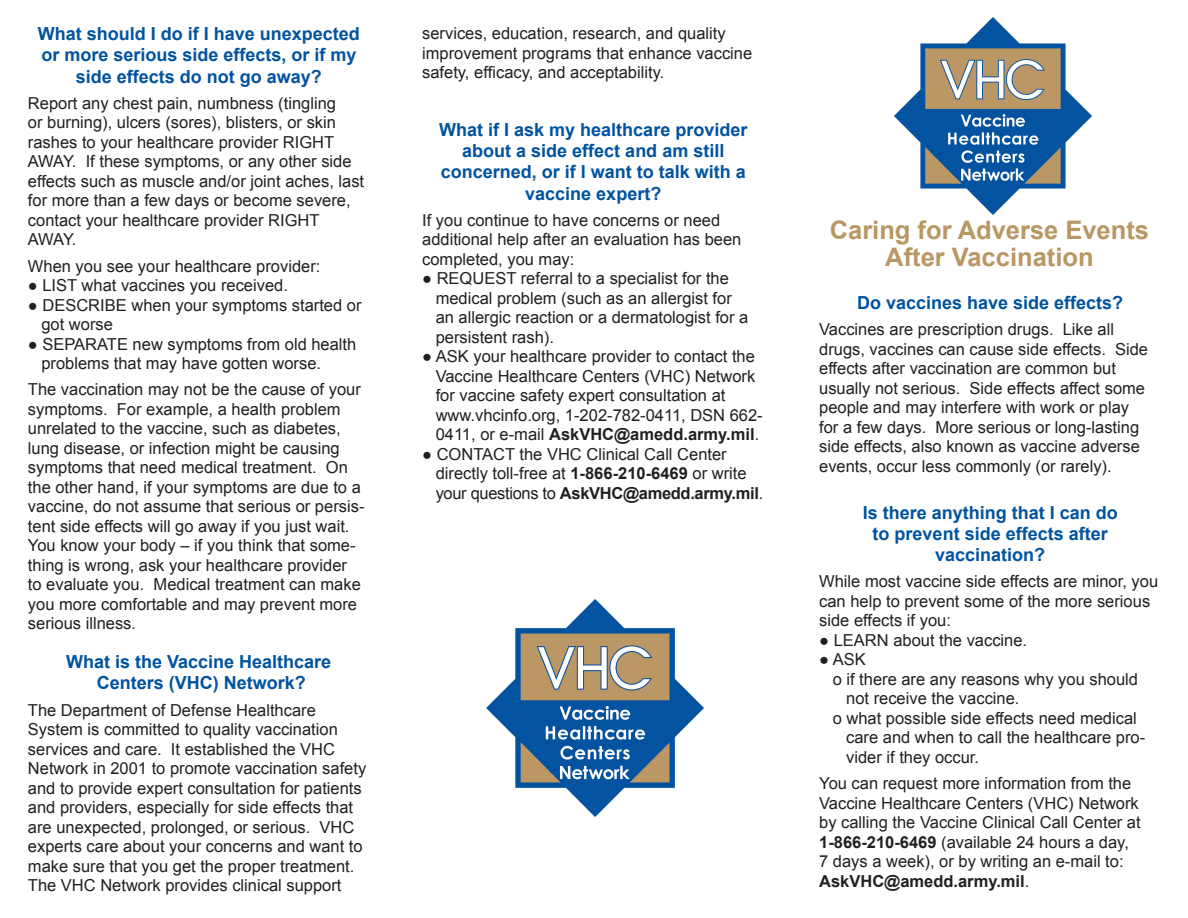
<style>
.page{position:relative;width:1188px;height:918px;background:#fff}
.page>*{position:absolute;margin:0;border:0;box-sizing:border-box;transform-origin:0 0}
.t1{font:700 25.5px/27px "Arial";color:#b99764;text-align:center}
.t2{font:700 18px/21.3px "Arial";color:#0153a0;text-align:center}
.t3{font:16.5px/19.5px "Arial";color:#231f20}
.s1{font-size:15.75px}
.s2{font-weight:700}
</style>
<div class="page">
<img style="left:894px;top:17px;width:197px;height:198px">
<img style="left:486px;top:599px;width:218px;height:217px">
<p class="t2" style="left:38px;top:24px;width:324px">What should I do if I have unexpected or more serious side effects, or if my side effects do not go away?</p>
<p class="t3" style="left:28px;top:94px;width:338px">Report any chest pain, numbness (tingling<br>or burning), ulcers (sores), blisters, or skin rashes to your healthcare provider RIGHT AWAY. If these symptoms, or any other side effects such as muscle and/or joint aches, last for more than a few days or become severe, contact your healthcare provider RIGHT AWAY.</p>
<p class="t3" style="left:28px;top:256px;width:294px">When you see your healthcare provider:</p>
<p class="t3" style="left:28px;top:276px;width:262px">● LIST what vaccines you received.</p>
<p class="t3" style="left:41px;top:295px;width:322px;text-indent:-14px">● DESCRIBE when your symptoms started or got worse</p>
<p class="t3" style="left:41px;top:334px;width:316px;text-indent:-13px">● SEPARATE new symptoms from old health problems that may have gotten worse.</p>
<p class="t3" style="left:28px;top:380px;width:338px">The vaccination may not be the cause of your symptoms. For example, a health problem unrelated to the vaccine, such as diabetes, lung disease, or infection might be causing symptoms that need medical treatment. On the other hand, if your symptoms are due to a vaccine, do not assume that serious or persis&shy;tent side effects will go away if you just wait.<br>You know your body – if you think that some&shy;thing is wrong, ask your healthcare provider to evaluate you. Medical treatment can make you more comfortable and may prevent more serious illness<span class="s1">.</span></p>
<p class="t2" style="left:66px;top:651px;width:267px">What is the Vaccine Healthcare<br>Centers (VHC) Network?</p>
<p class="t3" style="left:28px;top:700px;width:340px">The Department of Defense Healthcare System is committed to quality vaccination services and care. It established the VHC Network in 2001 to promote vaccination safety and to provide expert consultation for patients and providers, especially for side effects that are unexpected, prolonged, or serious. VHC experts care about your concerns and want to make sure that you get the proper treatment.<br>The VHC Network provides clinical support</p>
<p class="t3" style="left:422px;top:24px;width:332px">services, education, research, and quality improvement programs that enhance vaccine safety, efficacy, and acceptability.</p>
<p class="t2" style="left:439px;top:120px;width:310px">What if I ask my healthcare provider about a side effect and am still concerned, or if I want to talk with a vaccine expert?</p>
<p class="t3" style="left:422px;top:211px;width:321px">If you continue to have concerns or need additional help after an evaluation has been completed, you may:</p>
<p class="t3" style="left:436px;top:269px;width:314px;text-indent:-14px">● REQUEST referral to a specialist for the medical problem (such as an allergist for an allergic reaction or a dermatologist for a persistent rash).</p>
<p class="t3" style="left:436px;top:347px;width:329px;text-indent:-13px">● ASK your healthcare provider to contact the Vaccine Healthcare Centers (VHC) Network for vaccine safety expert consultation at www.vhcinfo.org, 1-202-782-0411, DSN 662- 0411, or e-mail <span class="s2">AskVHC@amedd.army.mil</span>.</p>
<p class="t3" style="left:436px;top:445px;width:329px;text-indent:-13px">● CONTACT the VHC Clinical Call Center directly toll-free at <span class="s2">1-866-210-6469</span> or write your questions to <span class="s2">AskVHC@amedd.army.mil</span>.</p>
<h1 class="t1" style="left:830px;top:217px;width:321px">Caring for Adverse Events<br>After Vaccination</h1>
<p class="t2" style="left:857px;top:293px;width:268px">Do vaccines have side effects?</p>
<p class="t3" style="left:819px;top:320px;width:330px">Vaccines are prescription drugs. Like all drugs, vaccines can cause side effects. Side effects after vaccination are common but usually not serious. Side effects affect some people and may interfere with work or play for a few days. More serious or long-lasting side effects, also known as vaccine adverse events, occur less commonly (or rarely).</p>
<p class="t2" style="left:863px;top:502px;width:257px">Is there anything that I can do to prevent side effects after vaccination?</p>
<p class="t3" style="left:819px;top:572px;width:341px">While most vaccine side effects are minor, you can help to prevent some of the more serious side effects if you:</p>
<p class="t3" style="left:819px;top:631px;width:210px">● LEARN about the vaccine.</p>
<p class="t3" style="left:819px;top:650px;width:48px">● ASK</p>
<p class="t3" style="left:833px;top:670px;width:307px">o if there are any reasons why you should</p>
<p class="t3" style="left:846px;top:689px;width:175px">not receive the vaccine.</p>
<p class="t3" style="left:833px;top:709px;width:306px">o what possible side effects need medical</p>
<p class="t3" style="left:846px;top:728px;width:301px">care and when to call the healthcare pro-</p>
<p class="t3" style="left:846px;top:748px;width:134px">vider if they occur.</p>
<p class="t3" style="left:819px;top:774px;width:323px">You can request more information from the Vaccine Healthcare Centers (VHC) Network by calling the Vaccine Clinical Call Center at <span class="s2">1-866-210-6469</span> (available 24 hours a day, 7 days a week), or by writing an e-mail to:<br><span class="s2">AskVHC@amedd.army.mil</span>.</p>
</div>
